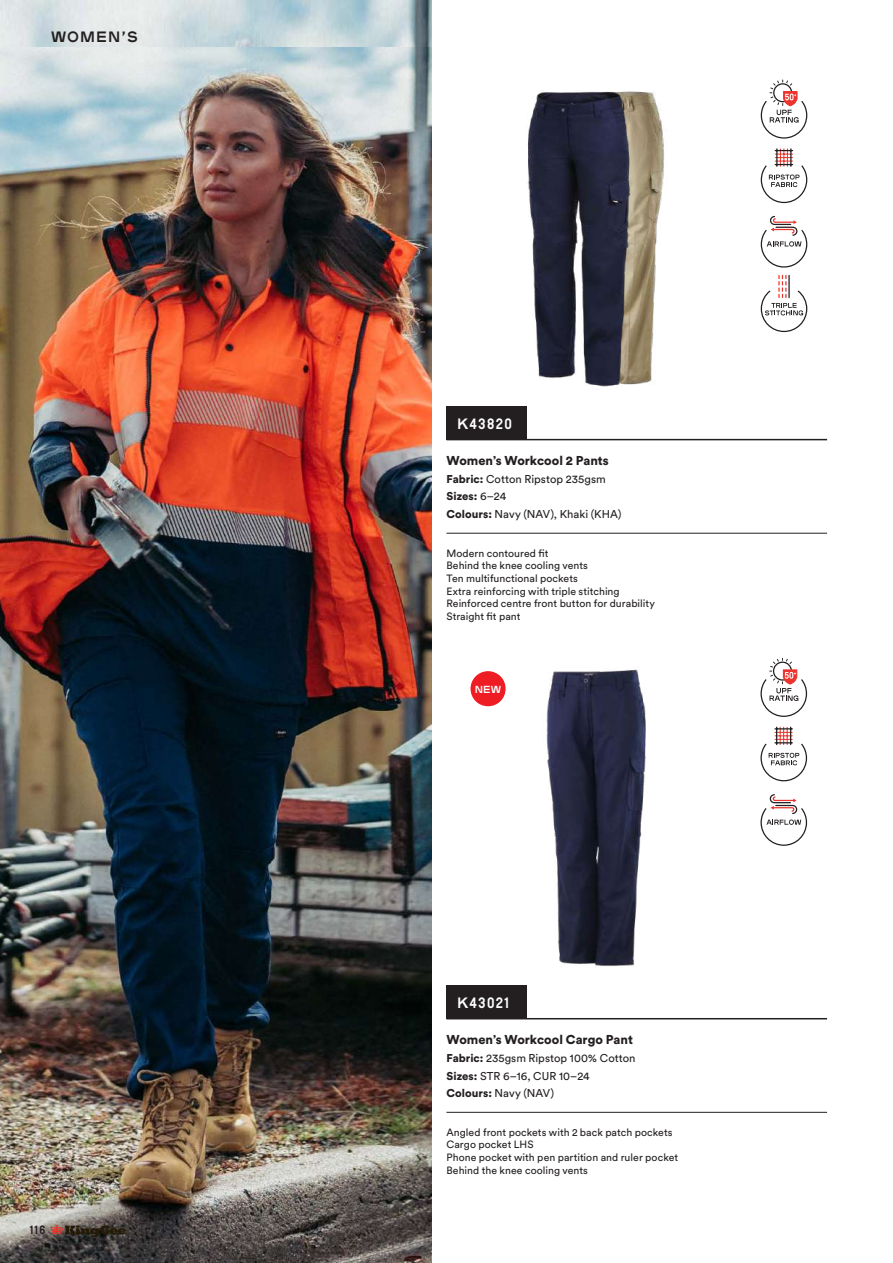
<style>
.page{position:relative;width:893px;height:1263px;background:#fff}
.page>*{position:absolute;margin:0;border:0;box-sizing:border-box;transform-origin:0 0}
.t1{font:700 15px "Plaak 46 Expanded";letter-spacing:.09em;color:#fff}
.t2{font:700 15px "Plaak 46 Expanded";letter-spacing:.07em;color:#231f20}
.t3{font:900 12.75px "Circular Std";color:#231f20}
.t4{font:700 12px "Plaak 46 Expanded";color:#231f20}
.t5{font:11.25px/17.7px "Circular Std";letter-spacing:.005em;color:#231f20}
.t6{font:10.5px/12.6px "Circular Std";letter-spacing:.005em;color:#231f20}
.t7{font:700 10.2px "Plaak 46 Expanded";color:#fff}
.s1{font-weight:900}
</style>
<div class="page">
<img style="left:0;top:0;width:432px;height:48px">
<img style="left:0;top:48px;width:432px;height:1215px">
<svg style="left:51px;top:1225px;width:75px;height:12px"></svg>
<svg style="left:760px;top:658px;width:48px;height:59px"></svg>
<svg style="left:760px;top:727px;width:48px;height:55px"></svg>
<svg style="left:760px;top:794px;width:48px;height:52px"></svg>
<div style="left:470px;top:671px;width:36px;height:35px;background:#ee1d23;border-radius:50%"></div>
<img style="left:637px;top:91px;width:28px;height:293px">
<img style="left:527px;top:90px;width:110px;height:297px">
<div style="left:446px;top:406px;width:81px;height:34px;background:#231f20"></div>
<div style="left:446px;top:985px;width:81px;height:34px;background:#231f20"></div>
<hr style="left:446px;top:439px;width:381px;height:1px;background:#231f20">
<hr style="left:446px;top:1018px;width:381px;height:1px;background:#231f20">
<hr style="left:446px;top:533px;width:381px;height:1px;background:#231f20">
<hr style="left:446px;top:1112px;width:381px;height:1px;background:#231f20">
<svg style="left:760px;top:80px;width:48px;height:59px"></svg>
<svg style="left:760px;top:149px;width:48px;height:55px"></svg>
<svg style="left:760px;top:215px;width:48px;height:53px"></svg>
<svg style="left:760px;top:275px;width:48px;height:58px"></svg>
<img style="left:546px;top:669px;width:100px;height:298px">
<h1 class="t2" style="left:51px;top:28px;width:88px">WOMEN’S</h1>
<p class="t4" style="left:30px;top:1223px;width:17px">116</p>
<h1 class="t1" style="left:457px;top:415px;width:56px">K43820</h1>
<p class="t3" style="left:446px;top:452px;width:164px">Women’s Workcool 2 Pants</p>
<p class="t5" style="left:446px;top:470px;width:176px"><span class="s1">Fabric:</span> Cotton Ripstop 235gsm<br><span class="s1">Sizes:</span> 6–24<br><span class="s1">Colours:</span> Navy (NAV), Khaki (KHA)</p>
<p class="t6" style="left:446px;top:547px;width:210px">Modern contoured fit<br>Behind the knee cooling vents<br>Ten multifunctional pockets<br>Extra reinforcing with triple stitching<br>Reinforced centre front button for durability<br>Straight fit pant</p>
<p class="t7" style="left:475px;top:683px;width:28px">NEW</p>
<h1 class="t1" style="left:457px;top:994px;width:54px">K43021</h1>
<p class="t3" style="left:446px;top:1031px;width:188px">Women’s Workcool Cargo Pant</p>
<p class="t5" style="left:446px;top:1049px;width:191px"><span class="s1">Fabric:</span> 235gsm Ripstop 100% Cotton<br><span class="s1">Sizes:</span> STR 6–16, CUR 10–24<br><span class="s1">Colours:</span> Navy (NAV)</p>
<p class="t6" style="left:446px;top:1126px;width:233px">Angled front pockets with 2 back patch pockets Cargo pocket LHS<br>Phone pocket with pen partition and ruler pocket Behind the knee cooling vents</p>
</div>
